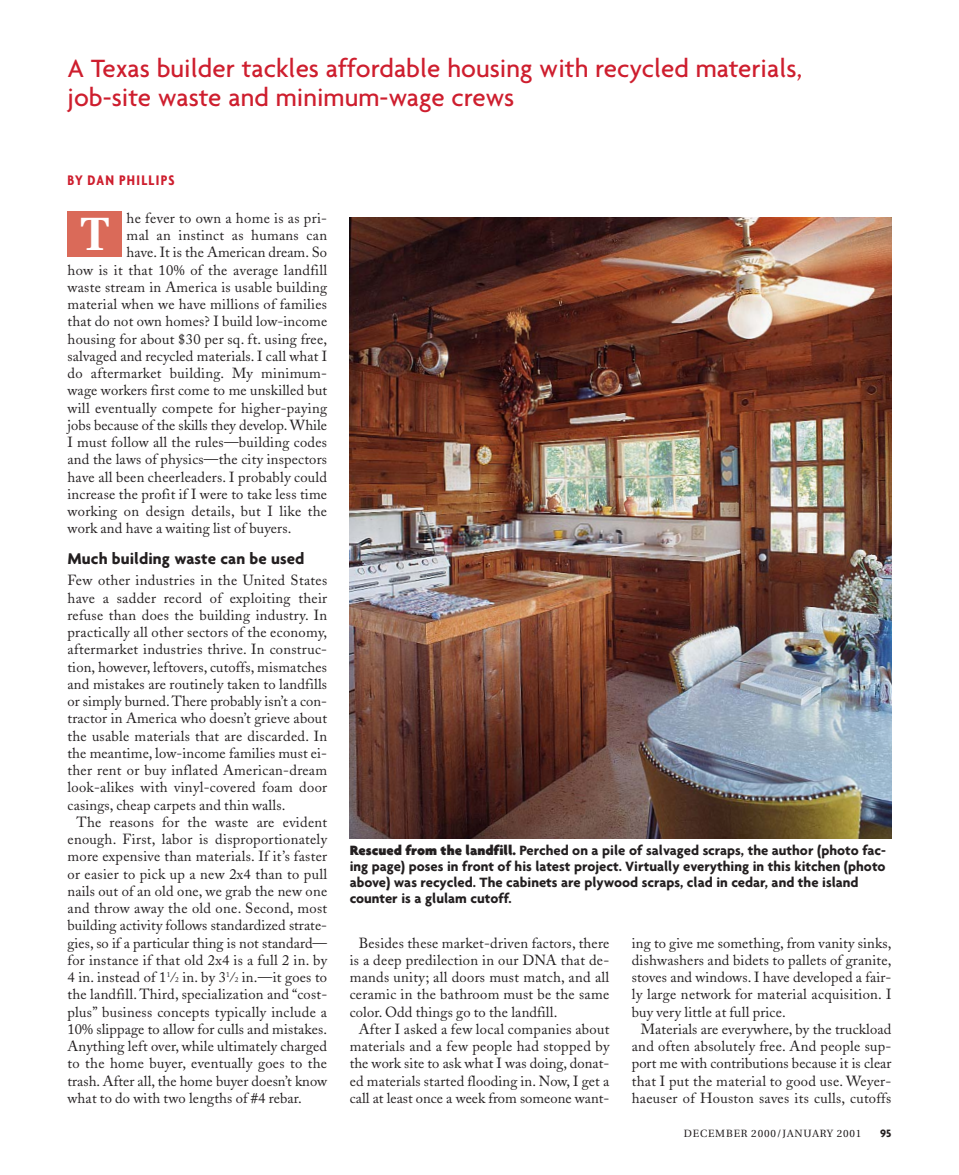
<style>
.page{position:relative;width:959px;height:1175px;background:#fff}
.page>*{position:absolute;margin:0;border:0;box-sizing:border-box;transform-origin:0 0}
.t1{font:700 46.5px "Utopia";color:#fff}
.t2{font:500 27px/28.5px "Agenda";color:#ce1e2e}
.t3{font:700 16.8px "Agenda";letter-spacing:.005em;color:#231f20}
.t4{font:700 condensed 15px "Agenda";letter-spacing:.085em;color:#ce1e2e}
.t5{font:14.55px/17.2px "Adobe Caslon";letter-spacing:.015em;color:#231f20;text-align:justify}
.t6{font:700 14.55px/15.8px "Agenda";color:#231f20}
.t7{font:700 11.55px "Agenda";color:#231f20}
.t8{font:10.5px "Utopia";letter-spacing:.08em;color:#231f20}
.s1{font-size:7.2px}
.s2{font-weight:900}
</style>
<div class="page">
<div style="left:68px;top:211px;width:54px;height:46px;background:#da6a59"></div>
<img style="left:350px;top:218px;width:541px;height:621px">
<h2 class="t2" style="left:68px;top:56px;width:736px">A Texas builder tackles affordable housing with recycled materials, job-site waste and minimum-wage crews</h2>
<p class="t4" style="left:68px;top:175px;width:109px">BY DAN PHILLIPS</p>
<h1 class="t1" style="left:80px;top:216px;width:31px">T</h1>
<p class="t5" style="left:127px;top:211px;width:202px">he fever to own a home is as pri-</p>
<p class="t5" style="left:127px;top:228px;width:202px">mal an instinct as humans can</p>
<p class="t5" style="left:127px;top:245px;width:202px">have. It is the American dream. So</p>
<p class="t5" style="left:68px;top:263px;width:261px">how is it that 10% of the average landfill</p>
<p class="t5" style="left:68px;top:280px;width:261px">waste stream in America is usable building</p>
<p class="t5" style="left:68px;top:297px;width:261px">material when we have millions of families</p>
<p class="t5" style="left:68px;top:314px;width:261px">that do not own homes? I build low-income</p>
<p class="t5" style="left:68px;top:332px;width:261px">housing for about $30 per sq. ft. using free,</p>
<p class="t5" style="left:68px;top:349px;width:261px">salvaged and recycled materials. I call what I</p>
<p class="t5" style="left:68px;top:366px;width:261px">do aftermarket building. My minimum-</p>
<p class="t5" style="left:68px;top:383px;width:261px">wage workers first come to me unskilled but</p>
<p class="t5" style="left:68px;top:401px;width:261px">will eventually compete for higher-paying</p>
<p class="t5" style="left:68px;top:418px;width:261px">jobs because of the skills they develop. While</p>
<p class="t5" style="left:68px;top:435px;width:261px">I must follow all the rules—building codes</p>
<p class="t5" style="left:68px;top:452px;width:261px">and the laws of physics—the city inspectors</p>
<p class="t5" style="left:68px;top:470px;width:261px">have all been cheerleaders. I probably could</p>
<p class="t5" style="left:68px;top:487px;width:261px">increase the profit if I were to take less time</p>
<p class="t5" style="left:68px;top:504px;width:261px">working on design details, but I like the</p>
<p class="t5" style="left:68px;top:521px;width:225px">work and have a waiting list of buyers.</p>
<p class="t3" style="left:68px;top:552px;width:238px">Much building waste can be used</p>
<p class="t5" style="left:68px;top:573px;width:261px">Few other industries in the United States have a sadder record of exploiting their refuse than does the building industry. In practically all other sectors of the economy, aftermarket industries thrive. In construc&shy;tion, however, leftovers, cutoffs, mismatches and mistakes are routinely taken to landfills or simply burned. There probably isn’t a con&shy;tractor in America who doesn’t grieve about the usable materials that are discarded. In the meantime, low-income families must ei&shy;ther rent or buy inflated American-dream look-alikes with vinyl-covered foam door casings, cheap carpets and thin walls.</p>
<p class="t5" style="left:67px;top:815px;width:261px;text-indent:9px">The reasons for the waste are evident enough. First, labor is disproportionately more expensive than materials. If it’s faster or easier to pick up a new 2x4 than to pull nails out of an old one, we grab the new one and throw away the old one. Second, most building activity follows standardized strate&shy;gies, so if a particular thing is not standard— for instance if that old 2x4 is a full 2 in. by 4 in. instead of 1<sup>1</sup>⁄<span class="s1">2</span> in. by 3<sup>1</sup>⁄<span class="s1">2</span> in.—it goes to the landfill. Third, specialization and “cost&shy;plus” business concepts typically include a 10% slippage to allow for culls and mistakes.<br>Anything left over, while ultimately charged to the home buyer, eventually goes to the trash. After all, the home buyer doesn’t know what to do with two lengths of #4 rebar.</p>
<p class="t6" style="left:350px;top:844px;width:538px"><span class="s2">Rescued from the landfill.</span> Perched on a pile of salvaged scraps, the author (photo fac&shy;ing page) poses in front of his latest project. Virtually everything in this kitchen (photo above) was recycled. The cabinets are plywood scraps, clad in cedar, and the island counter is a glulam cutoff.</p>
<p class="t5" style="left:349px;top:935px;width:261px;text-indent:9px">Besides these market-driven factors, there is a deep predilection in our DNA that de&shy;mands unity; all doors must match, and all ceramic in the bathroom must be the same color. Odd things go to the landfill.</p>
<p class="t5" style="left:349px;top:1022px;width:261px;text-indent:9px">After I asked a few local companies about materials and a few people had stopped by the work site to ask what I was doing, donat&shy;ed materials started flooding in. Now, I get a call at least once a week from someone want-</p>
<p class="t5" style="left:632px;top:935px;width:261px">ing to give me something, from vanity sinks, dishwashers and bidets to pallets of granite, stoves and windows. I have developed a fair&shy;ly large network for material acquisition. I buy very little at full price.</p>
<p class="t5" style="left:632px;top:1022px;width:261px;text-indent:9px">Materials are everywhere, by the truckload and often absolutely free. And people sup&shy;port me with contributions because it is clear that I put the material to good use. Weyer&shy;haeuser of Houston saves its culls, cutoffs</p>
<p class="t8" style="left:684px;top:1128px;width:179px">DECEMBER 2000/JANUARY 2001</p>
<p class="t7" style="left:880px;top:1128px;width:13px">95</p>
</div>
